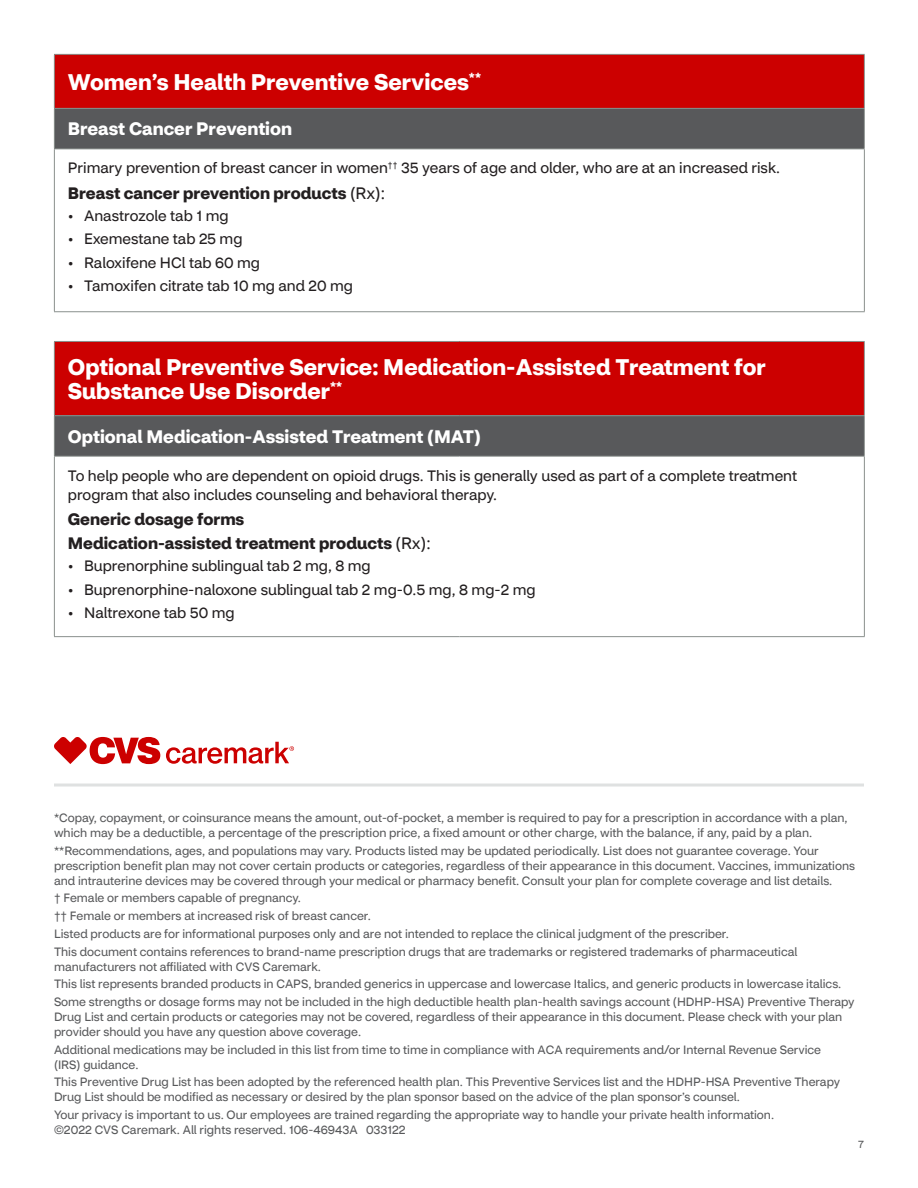
<style>
.page{position:relative;width:918px;height:1188px;background:#fff}
.page>*{position:absolute;margin:0;border:0;box-sizing:border-box;transform-origin:0 0}
.Table_Header_1{font:700 22.5px/24px "CVS Health Sans";color:#fff}
.t1{font:700 18px "CVS Health Sans";color:#fff}
.t2{font:700 16.5px "CVS Health Sans";color:#231f20}
.Paragraph_Style_Body{font:15px/19.5px "CVS Health Sans";color:#231f20}
.t3{font:12px/15px "CVS Health Sans";color:#58595b}
.t4{font:10.5px "CVS Health Sans";color:#58595b}
.s1{font-weight:400}
</style>
<div class="page">
<div style="left:54px;top:54px;width:810px;height:54px;background:#c00"></div>
<div style="left:54px;top:108px;width:810px;height:41px;background:#58595b"></div>
<hr style="left:54px;top:54px;width:811px;height:1px;background:#8a908d">
<hr style="left:54px;top:55px;width:1px;height:53px;background:#8a908d">
<hr style="left:864px;top:55px;width:1px;height:53px;background:#8a908d">
<hr style="left:54px;top:108px;width:811px;height:1px;background:#8a908d">
<hr style="left:54px;top:109px;width:1px;height:39px;background:#8a908d">
<hr style="left:864px;top:109px;width:1px;height:39px;background:#8a908d">
<hr style="left:54px;top:148px;width:811px;height:1px;background:#8a908d">
<hr style="left:54px;top:149px;width:1px;height:162px;background:#8a908d">
<hr style="left:864px;top:149px;width:1px;height:162px;background:#8a908d">
<hr style="left:54px;top:311px;width:811px;height:1px;background:#8a908d">
<div style="left:54px;top:341px;width:810px;height:75px;background:#c00"></div>
<div style="left:54px;top:416px;width:810px;height:40px;background:#58595b"></div>
<hr style="left:54px;top:341px;width:405px;height:1px;background:#8a908d">
<hr style="left:54px;top:342px;width:1px;height:73px;background:#8a908d">
<hr style="left:459px;top:341px;width:406px;height:1px;background:#8a908d">
<hr style="left:864px;top:342px;width:1px;height:73px;background:#8a908d">
<hr style="left:54px;top:415px;width:405px;height:1px;background:#8a908d">
<hr style="left:54px;top:416px;width:1px;height:40px;background:#8a908d">
<hr style="left:459px;top:415px;width:406px;height:1px;background:#8a908d">
<hr style="left:864px;top:416px;width:1px;height:40px;background:#8a908d">
<hr style="left:54px;top:456px;width:405px;height:1px;background:#8a908d">
<hr style="left:54px;top:457px;width:1px;height:179px;background:#8a908d">
<hr style="left:459px;top:456px;width:406px;height:1px;background:#8a908d">
<hr style="left:864px;top:457px;width:1px;height:179px;background:#8a908d">
<hr style="left:54px;top:636px;width:405px;height:1px;background:#8a908d">
<hr style="left:459px;top:636px;width:406px;height:1px;background:#8a908d">
<svg style="left:54px;top:737px;width:240px;height:27px"></svg>
<hr style="left:54px;top:784px;width:810px;height:3px;background:#dfe1e1">
<h1 class="Table_Header_1" style="left:68px;top:70px;width:415px">Women’s Health Preventive Services<sup>**</sup></h1>
<p class="t1" style="left:68px;top:118px;width:226px">Breast Cancer Prevention</p>
<p class="Paragraph_Style_Body" style="left:68px;top:159px;width:714px">Primary prevention of breast cancer in women<sup>††</sup> 35 years of age and older, who are at an increased risk.</p>
<p class="t2" style="left:68px;top:182px;width:319px">Breast cancer prevention products <span class="s1">(Rx):</span></p>
<p class="Paragraph_Style_Body" style="left:68px;top:206px;width:162px">• Anastrozole tab 1 mg</p>
<p class="Paragraph_Style_Body" style="left:68px;top:229px;width:176px">• Exemestane tab 25 mg</p>
<p class="Paragraph_Style_Body" style="left:68px;top:253px;width:194px">• Raloxifene HCl tab 60 mg</p>
<p class="Paragraph_Style_Body" style="left:68px;top:276px;width:287px">• Tamoxifen citrate tab 10 mg and 20 mg</p>
<p class="Table_Header_1" style="left:68px;top:355px;width:700px">Optional Preventive Service: Medication-Assisted Treatment for<br>Substance Use Disorder<sup>**</sup></p>
<p class="t1" style="left:68px;top:425px;width:415px">Optional Medication-Assisted Treatment (MAT)</p>
<p class="Paragraph_Style_Body" style="left:68px;top:466px;width:731px">To help people who are dependent on opioid drugs. This is generally used as part of a complete treatment program that also includes counseling and behavioral therapy.</p>
<p class="t2" style="left:68px;top:509px;width:178px">Generic dosage forms</p>
<p class="t2" style="left:68px;top:533px;width:364px">Medication-assisted treatment products <span class="s1">(Rx):</span></p>
<p class="Paragraph_Style_Body" style="left:68px;top:556px;width:304px">• Buprenorphine sublingual tab 2 mg, 8 mg</p>
<p class="Paragraph_Style_Body" style="left:68px;top:580px;width:469px">• Buprenorphine-naloxone sublingual tab 2 mg-0.5 mg, 8 mg-2 mg</p>
<p class="Paragraph_Style_Body" style="left:68px;top:603px;width:168px">• Naltrexone tab 50 mg</p>
<p class="t3" style="left:54px;top:810px;width:795px">*Copay, copayment, or coinsurance means the amount, out-of-pocket, a member is required to pay for a prescription in accordance with a plan, which may be a deductible, a percentage of the prescription price, a fixed amount or other charge, with the balance, if any, paid by a plan.</p>
<p class="t3" style="left:54px;top:843px;width:803px">**Recommendations, ages, and populations may vary. Products listed may be updated periodically. List does not guarantee coverage. Your prescription benefit plan may not cover certain products or categories, regardless of their appearance in this document. Vaccines, immunizations and intrauterine devices may be covered through your medical or pharmacy benefit. Consult your plan for complete coverage and list details.</p>
<p class="t3" style="left:54px;top:891px;width:248px">† Female or members capable of pregnancy.</p>
<p class="t3" style="left:54px;top:908px;width:318px">†† Female or members at increased risk of breast cancer.</p>
<p class="t3" style="left:54px;top:926px;width:676px">Listed products are for informational purposes only and are not intended to replace the clinical judgment of the prescriber.</p>
<p class="t3" style="left:54px;top:944px;width:745px">This document contains references to brand-name prescription drugs that are trademarks or registered trademarks of pharmaceutical manufacturers not affiliated with CVS Caremark.</p>
<p class="t3" style="left:54px;top:977px;width:789px">This list represents branded products in CAPS, branded generics in uppercase and lowercase Italics, and generic products in lowercase italics.</p>
<p class="t3" style="left:54px;top:994px;width:802px">Some strengths or dosage forms may not be included in the high deductible health plan-health savings account (HDHP-HSA) Preventive Therapy<br>Drug List and certain products or categories may not be covered, regardless of their appearance in this document. Please check with your plan provider should you have any question above coverage.</p>
<p class="t3" style="left:54px;top:1042px;width:769px">Additional medications may be included in this list from time to time in compliance with ACA requirements and/or Internal Revenue Service (IRS) guidance.</p>
<p class="t3" style="left:54px;top:1075px;width:788px">This Preventive Drug List has been adopted by the referenced health plan. This Preventive Services list and the HDHP-HSA Preventive Therapy<br>Drug List should be modified as necessary or desired by the plan sponsor based on the advice of the plan sponsor’s counsel.</p>
<p class="t3" style="left:54px;top:1107px;width:722px">Your privacy is important to us. Our employees are trained regarding the appropriate way to handle your private health information. ©2022 CVS Caremark. All rights reserved. 106-46943A 033122</p>
<p class="t4" style="left:858px;top:1137px;width:7px">7</p>
</div>
